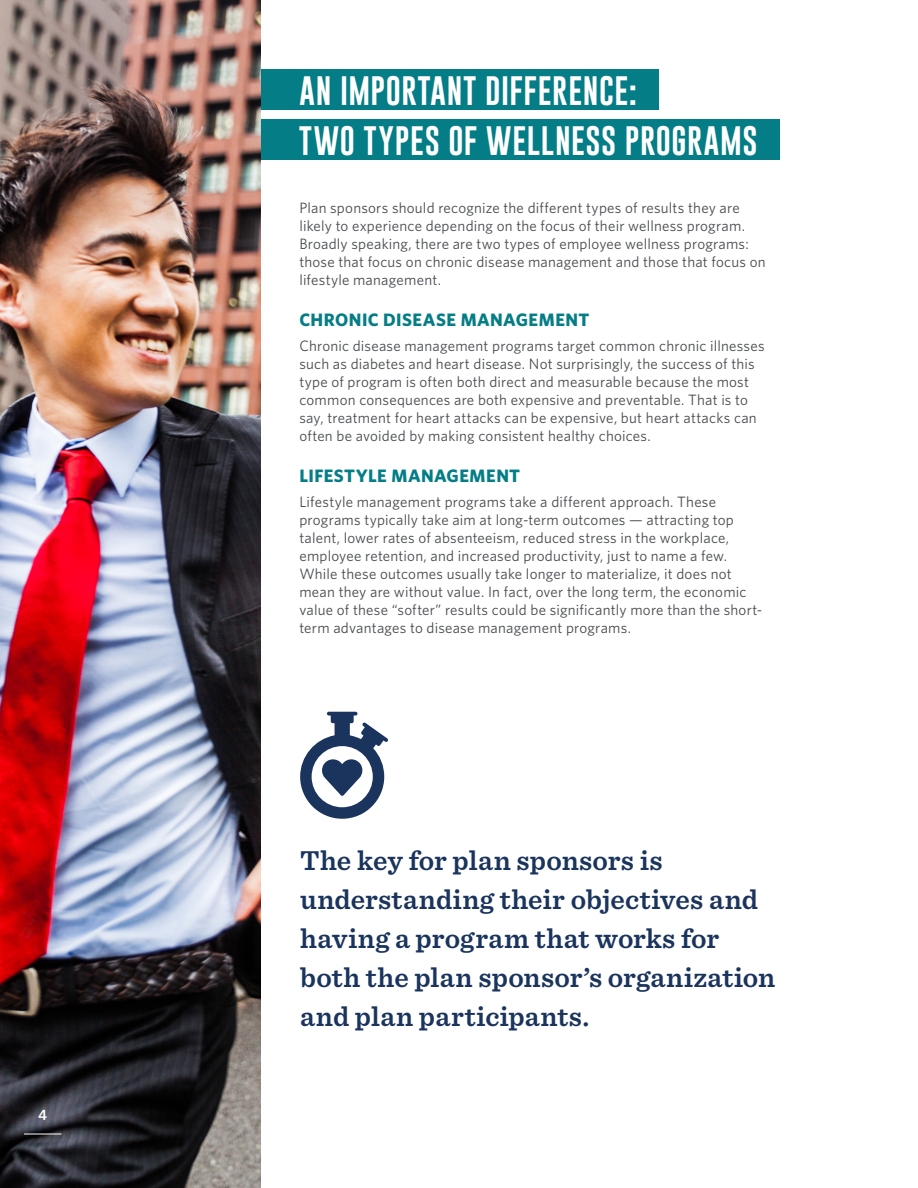
<style>
.page{position:relative;width:918px;height:1188px;background:#fff}
.page>*{position:absolute;margin:0;border:0;box-sizing:border-box;transform-origin:0 0}
.TA_Label_Head2{font:30px "Gobold";letter-spacing:.02em;color:#fff}
.TA_Callout_Copy{font:600 28.5px/39px "Sentinel";letter-spacing:.01em;color:#1a345d}
.TA_Head3{font:700 18px "Whitney";letter-spacing:.025em;color:#057d86}
.TA_Body{font:15px/18px "Whitney";letter-spacing:.015em;color:#474a4e}
.TA_Page_Number{font:600 15px "Whitney";color:#fff}
</style>
<div class="page">
<div style="left:176px;top:119px;width:603px;height:41px;background:#057d86"></div>
<div style="left:186px;top:69px;width:473px;height:41px;background:#057d86"></div>
<img style="left:0;top:0;width:260px;height:1188px">
<svg style="left:300px;top:712px;width:88px;height:107px"></svg>
<hr style="left:24px;top:1134px;width:38px;height:1px;background:#fff">
<p class="TA_Page_Number" style="left:31px;top:1105px;width:18px">44</p>
<p class="TA_Label_Head2" style="left:300px;top:71px;width:339px">AN IMPORTANT DIFFERENCE:</p>
<p class="TA_Label_Head2" style="left:299px;top:121px;width:460px">TWO TYPES OF WELLNESS PROGRAMS</p>
<p class="TA_Body" style="left:299px;top:198px;width:468px">Plan sponsors should recognize the different types of results they are likely to experience depending on the focus of their wellness program.<br>Broadly speaking, there are two types of employee wellness programs: those that focus on chronic disease management and those that focus on lifestyle management.</p>
<p class="TA_Head3" style="left:299px;top:308px;width:292px">CHRONIC DISEASE MANAGEMENT</p>
<p class="TA_Body" style="left:299px;top:336px;width:467px">Chronic disease management programs target common chronic illnesses such as diabetes and heart disease. Not surprisingly, the success of this type of program is often both direct and measurable because the most common consequences are both expensive and preventable. That is to say, treatment for heart attacks can be expensive, but heart attacks can often be avoided by making consistent healthy choices.</p>
<p class="TA_Head3" style="left:299px;top:464px;width:222px">LIFESTYLE MANAGEMENT</p>
<p class="TA_Body" style="left:299px;top:492px;width:464px">Lifestyle management programs take a different approach. These programs typically take aim at long-term outcomes — attracting top talent, lower rates of absenteeism, reduced stress in the workplace, employee retention, and increased productivity, just to name a few.<br>While these outcomes usually take longer to materialize, it does not mean they are without value. In fact, over the long term, the economic value of these “softer” results could be significantly more than the short&shy;term advantages to disease management programs.</p>
<p class="TA_Callout_Copy" style="left:300px;top:839px;width:477px">The key for plan sponsors is understanding their objectives and having a program that works for both the plan sponsor’s organization and plan participants.</p>
</div>
